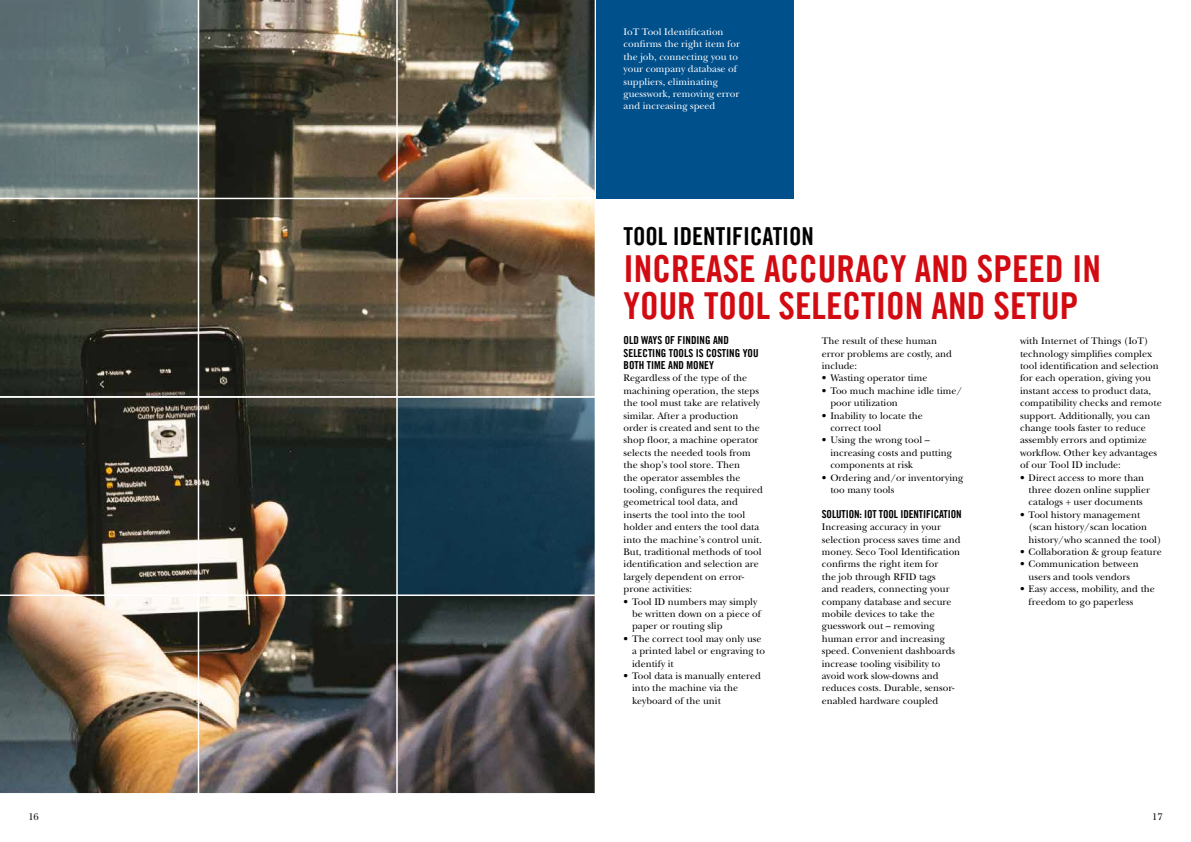
<style>
.page{position:relative;width:1191px;height:842px;background:#fff}
.page>*{position:absolute;margin:0;border:0;box-sizing:border-box;transform-origin:0 0}
.t1{font:37.2px/37.2px "Trade Gothic LT Com Bd Cn 20";color:#d20a11}
.t2{font:24.8px "Trade Gothic LT Com Bd Cn 20";color:#000}
.t3{font:11px/12.4px "Trade Gothic LT Com Bd Cn 20";color:#000}
.t4{font:10px/12.4px "New Baskerville IT Cfor S Tools";color:#000}
.t5{font:10px/12.4px "New Baskerville IT Cfor S Tools";color:#fff}
</style>
<div class="page">
<img style="left:0;top:0;width:594px;height:793px">
<svg style="left:0;top:0;width:198px;height:198px;background:#67787a"></svg>
<svg style="left:398px;top:398px;width:196px;height:196px;background:#193c51"></svg>
<hr style="left:0;top:396px;width:595px;height:2px;background:#fff">
<hr style="left:396px;top:0;width:2px;height:796px;background:#fff">
<hr style="left:0;top:594px;width:595px;height:2px;background:#fff">
<div style="left:596px;top:0;width:198px;height:198px;background:#00508c"></div>
<hr style="left:0;top:198px;width:595px;height:1px;background:#fff">
<hr style="left:198px;top:0;width:1px;height:798px;background:#fff">
<p class="t5" style="left:623px;top:26px;width:118px">IoT Tool Identification confirms the right item for the job, connecting you to your company database of suppliers, eliminating guesswork, removing error and increasing speed</p>
<h2 class="t2" style="left:623px;top:221px;width:192px">TOOL IDENTIFICATION</h2>
<h1 class="t1" style="left:623px;top:250px;width:479px">INCREASE ACCURACY AND SPEED IN<br>YOUR TOOL SELECTION AND SETUP</h1>
<p class="t3" style="left:623px;top:334px;width:137px">OLD WAYS OF FINDING AND<br>SELECTING TOOLS IS COSTING YOU<br>BOTH TIME AND MONEY</p>
<p class="t4" style="left:623px;top:372px;width:141px">Regardless of the type of the machining operation, the steps the tool must take are relatively similar. After a production order is created and sent to the shop floor, a machine operator selects the needed tools from the shop’s tool store. Then<br>the operator assembles the tooling, configures the required geometrical tool data, and inserts the tool into the tool holder and enters the tool data into the machine’s control unit.<br>But, traditional methods of tool identification and selection are largely dependent on error&shy;prone activities:</p>
<p class="t4" style="left:632px;top:595px;width:130px;text-indent:-8px">• Tool ID numbers may simply be written down on a piece of paper or routing slip</p>
<p class="t4" style="left:632px;top:633px;width:135px;text-indent:-8px">• The correct tool may only use a printed label or engraving to identify it</p>
<p class="t4" style="left:632px;top:670px;width:130px;text-indent:-8px">• Tool data is manually entered into the machine via the keyboard of the unit</p>
<p class="t4" style="left:822px;top:335px;width:132px">The result of these human error problems are costly, and include:</p>
<p class="t4" style="left:822px;top:372px;width:107px">• Wasting operator time</p>
<p class="t4" style="left:830px;top:385px;width:133px;text-indent:-8px">• Too much machine idle time/ poor utilization</p>
<p class="t4" style="left:830px;top:409px;width:94px;text-indent:-8px">• Inability to locate the correct tool</p>
<p class="t4" style="left:830px;top:434px;width:123px;text-indent:-8px">• Using the wrong tool – increasing costs and putting components at risk</p>
<p class="t4" style="left:830px;top:471px;width:135px;text-indent:-8px">• Ordering and/or inventorying too many tools</p>
<p class="t3" style="left:822px;top:508px;width:141px">SOLUTION: IOT TOOL IDENTIFICATION</p>
<p class="t4" style="left:822px;top:521px;width:140px">Increasing accuracy in your selection process saves time and money. Seco Tool Identification confirms the right item for<br>the job through RFID tags<br>and readers, connecting your company database and secure mobile devices to take the guesswork out – removing human error and increasing speed. Convenient dashboards increase tooling visibility to avoid work slow-downs and reduces costs. Durable, sensor&shy;enabled hardware coupled</p>
<p class="t4" style="left:1020px;top:335px;width:143px">with Internet of Things (IoT) technology simplifies complex tool identification and selection for each operation, giving you instant access to product data, compatibility checks and remote support. Additionally, you can change tools faster to reduce assembly errors and optimize workflow. Other key advantages of our Tool ID include:</p>
<p class="t4" style="left:1028px;top:471px;width:123px;text-indent:-8px">• Direct access to more than three dozen online supplier catalogs + user documents</p>
<p class="t4" style="left:1028px;top:509px;width:134px;text-indent:-8px">• Tool history management (scan history/scan location history/who scanned the tool)</p>
<p class="t4" style="left:1020px;top:546px;width:143px">• Collaboration &amp; group feature</p>
<p class="t4" style="left:1020px;top:558px;width:120px;text-align:center">• Communication between users and tools vendors</p>
<p class="t4" style="left:1028px;top:583px;width:128px;text-indent:-8px">• Easy access, mobility, and the freedom to go paperless</p>
<p class="t4" style="left:28px;top:811px;width:12px">16</p>
<p class="t4" style="left:1152px;top:811px;width:12px">17</p>
</div>
